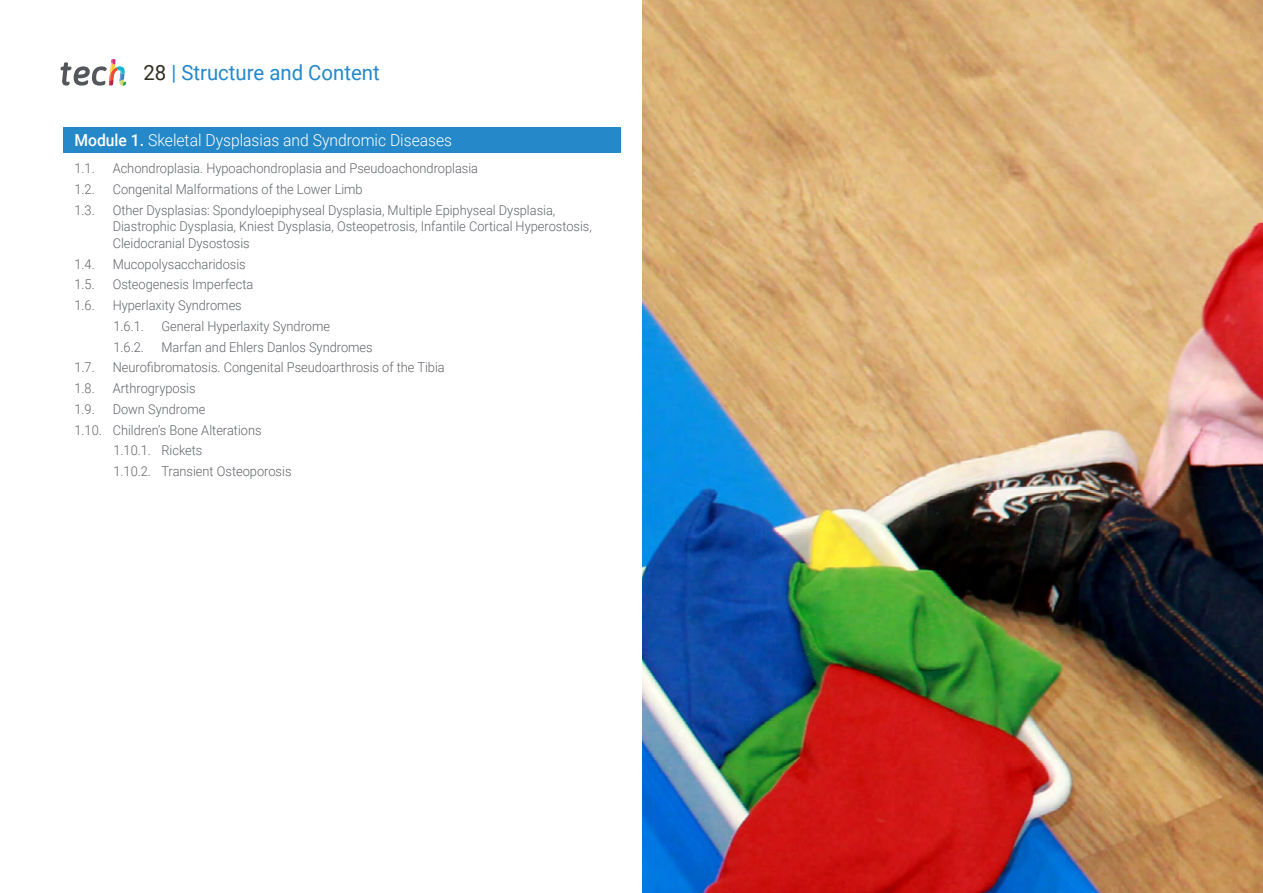
<style>
.page{position:relative;width:1263px;height:893px;background:#fff}
.page>*{position:absolute;margin:0;border:0;box-sizing:border-box;transform-origin:0 0}
.t1{font:21px "Roboto";color:#2488c9}
.t2{font:300 16.5px "Roboto";color:#fff;scale:.95 1}
.t3{font:300 13.5px/16.5px "Roboto";color:#61646a;scale:.95 1}
.s1{color:#312e20}
.s2{font-weight:500}
</style>
<div class="page">
<div style="left:63px;top:128px;width:558px;height:25px;background:#2488c9"></div>
<svg style="left:61px;top:59px;width:65px;height:27px"></svg>
<img style="left:642px;top:0;width:621px;height:893px">
<h1 class="t1" style="left:144px;top:57px;width:238px"><span class="s1">28</span> | Structure and Content</h1>
<p class="t2" style="left:74px;top:129px;width:399px"><span class="s2">Module 1.</span> Skeletal Dysplasias and Syndromic Diseases</p>
<p class="t3" style="left:74px;top:160px;width:23px">1.1.</p>
<p class="t3" style="left:113px;top:160px;width:386px">Achondroplasia. Hypoachondroplasia and Pseudoachondroplasia</p>
<p class="t3" style="left:74px;top:181px;width:23px">1.2.</p>
<p class="t3" style="left:113px;top:181px;width:265px">Congenital Malformations of the Lower Limb</p>
<p class="t3" style="left:74px;top:201px;width:23px">1.3.</p>
<p class="t3" style="left:113px;top:201px;width:506px">Other Dysplasias: Spondyloepiphyseal Dysplasia, Multiple Epiphyseal Dysplasia,<br>Diastrophic Dysplasia, Kniest Dysplasia, Osteopetrosis, Infantile Cortical Hyperostosis,<br>Cleidocranial Dysostosis</p>
<p class="t3" style="left:74px;top:255px;width:23px">1.4.</p>
<p class="t3" style="left:113px;top:255px;width:142px">Mucopolysaccharidosis</p>
<p class="t3" style="left:74px;top:276px;width:23px">1.5.</p>
<p class="t3" style="left:113px;top:276px;width:150px">Osteogenesis Imperfecta</p>
<p class="t3" style="left:74px;top:297px;width:23px">1.6.</p>
<p class="t3" style="left:113px;top:295px;width:137px;line-height:20.7px">Hyperlaxity Syndromes<br>1.6.1.</p>
<p class="t3" style="left:161px;top:317px;width:179px">General Hyperlaxity Syndrome</p>
<p class="t3" style="left:113px;top:338px;width:34px">1.6.2.</p>
<p class="t3" style="left:161px;top:338px;width:224px">Marfan and Ehlers Danlos Syndromes</p>
<p class="t3" style="left:74px;top:359px;width:23px">1.7.</p>
<p class="t3" style="left:113px;top:359px;width:351px">Neurofibromatosis. Congenital Pseudoarthrosis of the Tibia</p>
<p class="t3" style="left:74px;top:380px;width:23px">1.8.</p>
<p class="t3" style="left:113px;top:380px;width:89px">Arthrogryposis</p>
<p class="t3" style="left:74px;top:400px;width:23px">1.9.</p>
<p class="t3" style="left:113px;top:400px;width:99px">Down Syndrome</p>
<p class="t3" style="left:74px;top:421px;width:199px">1.10. Children’s Bone Alterations</p>
<p class="t3" style="left:113px;top:442px;width:95px">1.10.1. Rickets</p>
<p class="t3" style="left:113px;top:463px;width:189px">1.10.2. Transient Osteoporosis</p>
</div>
